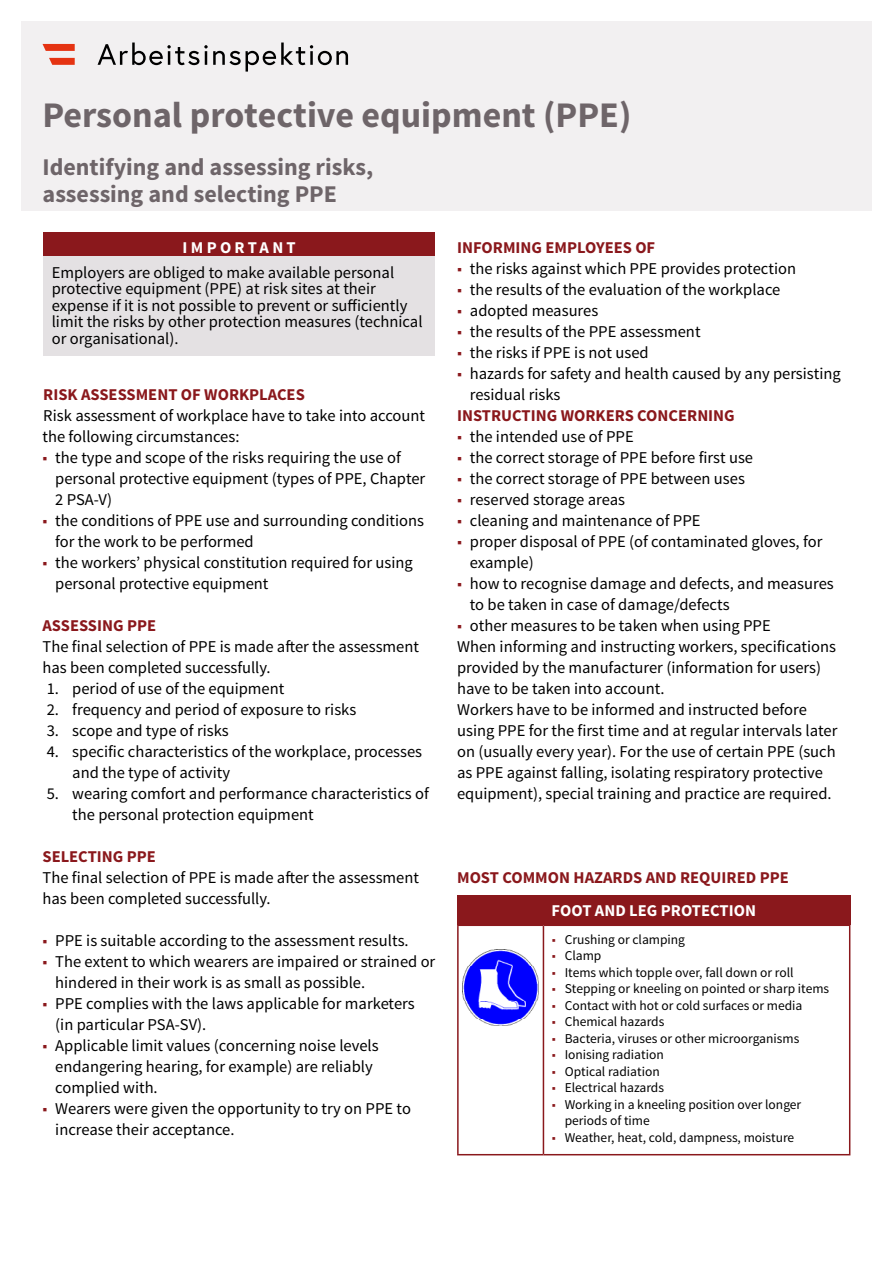
<style>
.page{position:relative;width:893px;height:1263px;background:#fff}
.page>*{position:absolute;margin:0;border:0;box-sizing:border-box;transform-origin:0 0}
.Titel{font:700 36px "Source Sans Pro";color:#6e6569}
.Untertitel{font:700 24px/27px "Source Sans Pro";color:#6e6569}
.Fließtext{font:16.5px/21px "Source Sans Pro";color:#000}
.Box_Info-Box{font:16.5px/16.5px "Source Sans Pro";color:#000}
.Überschrift{font:700 16.5px "Source Sans Pro";color:#8a181c}
.Wichtig-Box-Überschrift{font:700 16.5px "Source Sans Pro";color:#fff}
.Box_Wichtig-Box-Überschrift{font:700 16.5px "Source Sans Pro";letter-spacing:.2em;color:#fff}
.t1{font:13.5px/16.5px "Source Sans Pro";color:#000}
.s1{color:#8a181c}
</style>
<div class="page">
<div style="left:21px;top:21px;width:851px;height:190px;background:#f2f0f1"></div>
<svg style="left:98px;top:43px;width:250px;height:29px"></svg>
<svg style="left:43px;top:44px;width:32px;height:7px"></svg>
<svg style="left:49px;top:58px;width:26px;height:7px"></svg>
<div style="left:43px;top:232px;width:392px;height:29px;background:#8a181c"></div>
<div style="left:43px;top:257px;width:392px;height:99px;background:#e4e1e3"></div>
<div style="left:457px;top:895px;width:393px;height:29px;background:#8a181c"></div>
<hr style="left:543px;top:924px;width:307px;height:2px;background:#8a181c">
<hr style="left:849px;top:926px;width:1px;height:228px;background:#8a181c">
<hr style="left:543px;top:1154px;width:307px;height:1px;background:#8a181c">
<hr style="left:457px;top:924px;width:86px;height:2px;background:#8a181c">
<hr style="left:457px;top:926px;width:2px;height:228px;background:#8a181c">
<hr style="left:543px;top:926px;width:1px;height:228px;background:#8a181c">
<hr style="left:457px;top:1154px;width:86px;height:1px;background:#8a181c">
<img style="left:462px;top:949px;width:76px;height:76px">
<p class="Titel" style="left:43px;top:91px;width:590px">Personal protective equipment (PPE)</p>
<p class="Untertitel" style="left:43px;top:154px;width:332px">Identifying and assessing risks, assessing and selecting PPE</p>
<p class="Box_Wichtig-Box-Überschrift" style="left:183px;top:236px;width:115px">IMPORTANT</p>
<p class="Box_Info-Box" style="left:52px;top:264px;width:372px">Employers are obliged to make available personal protective equipment (PPE) at risk sites at their expense if it is not possible to prevent or sufficiently limit the risks by other protection measures (technical or organisational).</p>
<h1 class="Überschrift" style="left:457px;top:236px;width:200px">INFORMING EMPLOYEES OF</h1>
<p class="Fließtext" style="left:457px;top:258px;width:340px"><span class="s1">■</span> the risks against which PPE provides protection</p>
<p class="Fließtext" style="left:457px;top:279px;width:325px"><span class="s1">■</span> the results of the evaluation of the workplace</p>
<p class="Fließtext" style="left:457px;top:300px;width:143px"><span class="s1">■</span> adopted measures</p>
<p class="Fließtext" style="left:457px;top:321px;width:245px"><span class="s1">■</span> the results of the PPE assessment</p>
<p class="Fließtext" style="left:457px;top:342px;width:193px"><span class="s1">■</span> the risks if PPE is not used</p>
<p class="Fließtext" style="left:470px;top:363px;width:372px;text-indent:-13px"><span class="s1">■</span> hazards for safety and health caused by any persisting residual risks</p>
<h1 class="Überschrift" style="left:457px;top:404px;width:279px">INSTRUCTING WORKERS CONCERNING</h1>
<p class="Fließtext" style="left:457px;top:426px;width:178px"><span class="s1">■</span> the intended use of PPE</p>
<p class="Fließtext" style="left:457px;top:447px;width:297px"><span class="s1">■</span> the correct storage of PPE before first use</p>
<p class="Fließtext" style="left:457px;top:468px;width:289px"><span class="s1">■</span> the correct storage of PPE between uses</p>
<p class="Fließtext" style="left:457px;top:489px;width:169px"><span class="s1">■</span> reserved storage areas</p>
<p class="Fließtext" style="left:457px;top:510px;width:245px"><span class="s1">■</span> cleaning and maintenance of PPE</p>
<p class="Fließtext" style="left:470px;top:531px;width:354px;text-indent:-13px"><span class="s1">■</span> proper disposal of PPE (of contaminated gloves, for example)</p>
<p class="Fließtext" style="left:470px;top:573px;width:365px;text-indent:-13px"><span class="s1">■</span> how to recognise damage and defects, and measures to be taken in case of damage/defects</p>
<p class="Fließtext" style="left:457px;top:615px;width:315px"><span class="s1">■</span> other measures to be taken when using PPE</p>
<p class="Fließtext" style="left:457px;top:636px;width:380px">When informing and instructing workers, specifications provided by the manufacturer (information for users) have to be taken into account.</p>
<p class="Fließtext" style="left:457px;top:699px;width:382px">Workers have to be informed and instructed before using PPE for the first time and at regular intervals later on (usually every year). For the use of certain PPE (such as PPE against falling, isolating respiratory protective equipment), special training and practice are required.</p>
<h1 class="Überschrift" style="left:43px;top:383px;width:263px">RISK ASSESSMENT OF WORKPLACES</h1>
<p class="Fließtext" style="left:43px;top:405px;width:384px">Risk assessment of workplace have to take into account the following circumstances:</p>
<p class="Fließtext" style="left:55px;top:447px;width:372px;text-indent:-13px"><span class="s1">■</span> the type and scope of the risks requiring the use of personal protective equipment (types of PPE, Chapter<br>2 PSA-V)</p>
<p class="Fließtext" style="left:55px;top:510px;width:370px;text-indent:-13px"><span class="s1">■</span> the conditions of PPE use and surrounding conditions for the work to be performed</p>
<p class="Fließtext" style="left:55px;top:552px;width:359px;text-indent:-13px"><span class="s1">■</span> the workers’ physical constitution required for using personal protective equipment</p>
<h1 class="Überschrift" style="left:43px;top:614px;width:115px">ASSESSING PPE</h1>
<p class="Fließtext" style="left:43px;top:636px;width:378px">The final selection of PPE is made after the assessment has been completed successfully.</p>
<p class="Fließtext" style="left:47px;top:678px;width:239px">1. period of use of the equipment</p>
<p class="Fließtext" style="left:47px;top:699px;width:311px">2. frequency and period of exposure to risks</p>
<p class="Fließtext" style="left:47px;top:720px;width:184px">3. scope and type of risks</p>
<p class="Fließtext" style="left:72px;top:741px;width:351px;text-indent:-26px">4. specific characteristics of the workplace, processes and the type of activity</p>
<p class="Fließtext" style="left:72px;top:783px;width:358px;text-indent:-26px">5. wearing comfort and performance characteristics of the personal protection equipment</p>
<h1 class="Überschrift" style="left:43px;top:845px;width:115px">SELECTING PPE</h1>
<p class="Fließtext" style="left:43px;top:867px;width:378px">The final selection of PPE is made after the assessment has been completed successfully.</p>
<p class="Fließtext" style="left:43px;top:930px;width:368px"><span class="s1">■</span> PPE is suitable according to the assessment results.</p>
<p class="Fließtext" style="left:55px;top:951px;width:382px;text-indent:-13px"><span class="s1">■</span> The extent to which wearers are impaired or strained or hindered in their work is as small as possible.</p>
<p class="Fließtext" style="left:55px;top:993px;width:361px;text-indent:-13px"><span class="s1">■</span> PPE complies with the laws applicable for marketers (in particular PSA-SV).</p>
<p class="Fließtext" style="left:55px;top:1035px;width:325px;text-indent:-13px"><span class="s1">■</span> Applicable limit values (concerning noise levels endangering hearing, for example) are reliably complied with.</p>
<p class="Fließtext" style="left:55px;top:1098px;width:357px;text-indent:-13px"><span class="s1">■</span> Wearers were given the opportunity to try on PPE to increase their acceptance.</p>
<h1 class="Überschrift" style="left:457px;top:866px;width:333px">MOST COMMON HAZARDS AND REQUIRED PPE</h1>
<p class="Wichtig-Box-Überschrift" style="left:552px;top:900px;width:206px">FOOT AND LEG PROTECTION</p>
<p class="t1" style="left:552px;top:931px;width:135px"><span class="s1">■</span> Crushing or clamping</p>
<p class="t1" style="left:552px;top:948px;width:51px"><span class="s1">■</span> Clamp</p>
<p class="t1" style="left:552px;top:964px;width:243px"><span class="s1">■</span> Items which topple over, fall down or roll</p>
<p class="t1" style="left:552px;top:981px;width:279px"><span class="s1">■</span> Stepping or kneeling on pointed or sharp items</p>
<p class="t1" style="left:552px;top:997px;width:252px"><span class="s1">■</span> Contact with hot or cold surfaces or media</p>
<p class="t1" style="left:552px;top:1014px;width:114px"><span class="s1">■</span> Chemical hazards</p>
<p class="t1" style="left:552px;top:1030px;width:249px"><span class="s1">■</span> Bacteria, viruses or other microorganisms</p>
<p class="t1" style="left:552px;top:1047px;width:113px"><span class="s1">■</span> Ionising radiation</p>
<p class="t1" style="left:552px;top:1063px;width:109px"><span class="s1">■</span> Optical radiation</p>
<p class="t1" style="left:552px;top:1080px;width:114px"><span class="s1">■</span> Electrical hazards</p>
<p class="t1" style="left:565px;top:1096px;width:238px;text-indent:-13px"><span class="s1">■</span> Working in a kneeling position over longer periods of time</p>
<p class="t1" style="left:552px;top:1129px;width:244px"><span class="s1">■</span> Weather, heat, cold, dampness, moisture</p>
</div>
